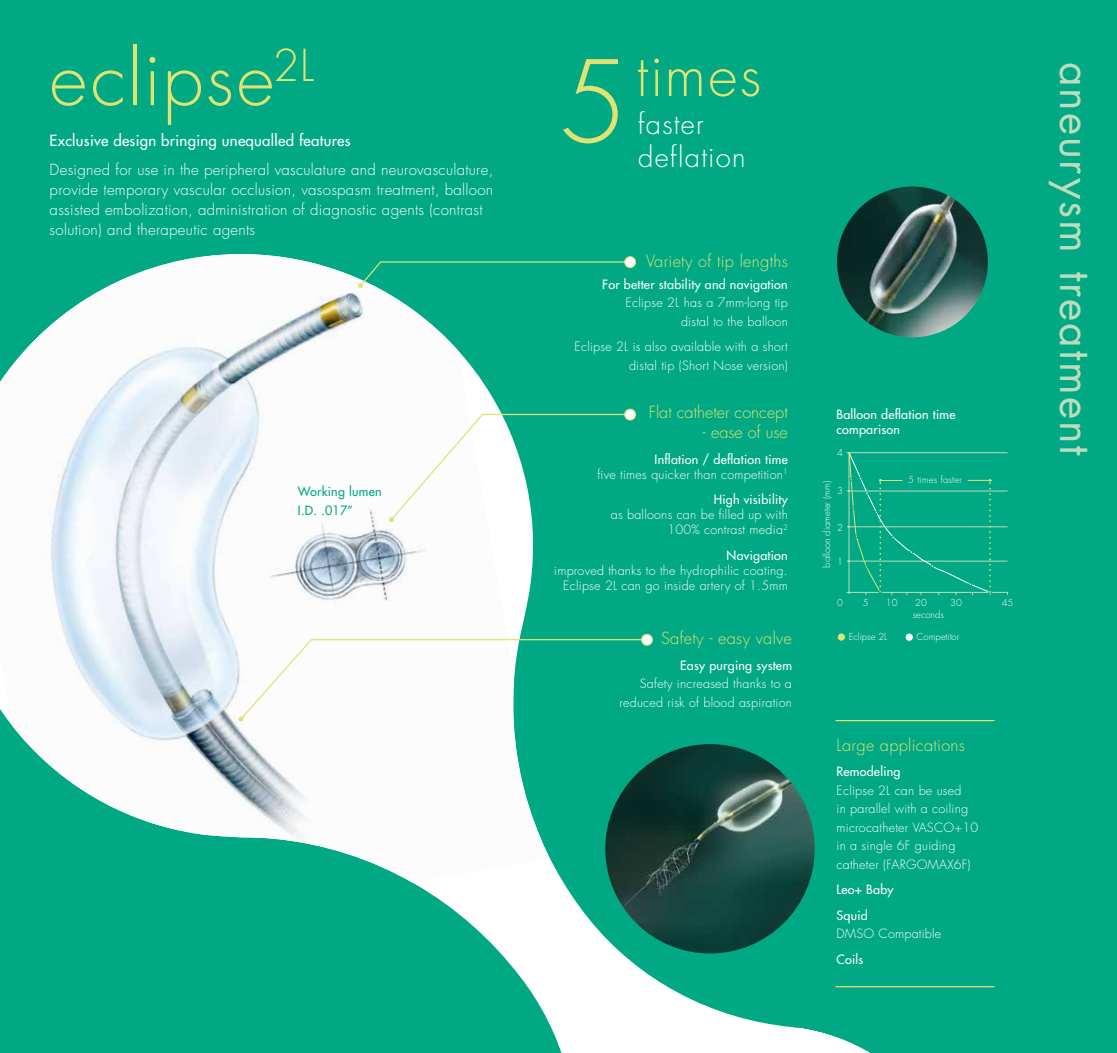
<style>
.page{position:relative;width:1117px;height:1053px;background:#fff}
.page>*{position:absolute;margin:0;border:0;box-sizing:border-box;transform-origin:0 0}
.t1{font:300 73.5px "Futura";letter-spacing:.035em;color:#e0e371}
.t2{font:300 57px "Futura";letter-spacing:.04em;color:#e0e371}
.t3{font:42.5px "Futura";letter-spacing:.045em;color:#bcdcbc}
.t4{font:300 27.5px/33px "Futura";letter-spacing:.045em;color:#fff}
.t5{font:300 16.25px "Futura";letter-spacing:.02em;color:#e0e371}
.t6{font:300 16.25px "Futura";color:#e0e371}
.t7{font:300 15px/20px "Futura";letter-spacing:.02em;color:#fff}
.t8{font:15px "Futura";letter-spacing:.02em;color:#fff}
.t9{font:300 12.5px/18.5px "Futura";letter-spacing:.02em;color:#fff;text-align:right}
.t10{font:12.5px/15px "Futura";letter-spacing:.02em;color:#fff}
.t11{font:12.5px/18.5px "Futura";letter-spacing:.02em;color:#00a884}
.t12{font:300 9.38px "Futura";color:#fff}
.t13{font:300 9.38px "Futura";letter-spacing:.02em;color:#fff}
.s1{font-size:110.25px}
.s2{font-weight:400}
</style>
<div class="page">
<div style="left:0;top:0;width:1116px;height:1052px;background:#00a884"></div>
<svg style="left:411px;top:256px;width:570px;height:796px"></svg>
<img style="left:0;top:254px;width:545px;height:628px">
<svg style="left:358px;top:261px;width:273px;height:27px"></svg>
<div style="left:624px;top:257px;width:11px;height:10px;background:#fff;border-radius:50%"></div>
<div style="left:624px;top:256px;width:11px;height:12px;border:1px solid #e0e371;border-radius:50%"></div>
<svg style="left:238px;top:638px;width:410px;height:83px"></svg>
<div style="left:641px;top:634px;width:11px;height:11px;background:#fff;border-radius:50%"></div>
<div style="left:641px;top:634px;width:11px;height:11px;border:1px solid #e0e371;border-radius:50%"></div>
<img style="left:836px;top:186px;width:151px;height:151px;border-radius:75px">
<img style="left:605px;top:744px;width:209px;height:209px;border-radius:105px">
<hr style="left:846px;top:452px;width:161px;height:1px;background:#bcdcbc">
<hr style="left:846px;top:490px;width:161px;height:1px;background:#bcdcbc">
<hr style="left:846px;top:526px;width:161px;height:1px;background:#bcdcbc">
<hr style="left:846px;top:560px;width:161px;height:1px;background:#bcdcbc">
<hr style="left:846px;top:592px;width:161px;height:1px;background:#bcdcbc">
<svg style="left:848px;top:452px;width:143px;height:143px"></svg>
<div style="left:837px;top:633px;width:8px;height:8px;background:#e0e371;border-radius:50%"></div>
<div style="left:836px;top:632px;width:9px;height:9px;border:1px solid #00a884;border-radius:50%"></div>
<div style="left:904px;top:633px;width:9px;height:8px;background:#fff;border-radius:50%"></div>
<div style="left:904px;top:632px;width:9px;height:9px;border:1px solid #00a884;border-radius:50%"></div>
<hr style="left:835px;top:720px;width:158px;height:1px;background:#e0e371">
<hr style="left:835px;top:985px;width:158px;height:2px;background:#e0e371">
<svg style="left:389px;top:413px;width:242px;height:109px"></svg>
<div style="left:624px;top:409px;width:11px;height:11px;background:#fff;border-radius:50%"></div>
<div style="left:624px;top:409px;width:11px;height:11px;border:1px solid #e0e371;border-radius:50%"></div>
<h1 class="t1" style="left:50px;top:31px;width:266px">eclipse<sup>2L</sup></h1>
<p class="t8" style="left:50px;top:131px;width:302px">Exclusive design bringing unequalled features</p>
<p class="t7" style="left:50px;top:160px;width:445px">Designed for use in the peripheral vasculature and neurovasculature, provide temporary vascular occlusion, vasospasm treatment, balloon assisted embolization, administration of diagnostic agents (contrast solution) and therapeutic agents</p>
<p class="t11" style="left:298px;top:482px;width:85px">Working lumen<br>I.D. .017”</p>
<h2 class="t2" style="left:559px;top:39px;width:203px"><span class="s1">5</span>times</h2>
<h3 class="t4" style="left:638px;top:108px;width:109px">faster deflation</h3>
<h3 class="t5" style="left:646px;top:250px;width:143px">Variety of tip lengths</h3>
<p class="t10" style="left:602px;top:276px;width:187px">For better stability and navigation</p>
<p class="t9" style="left:625px;top:293px;width:164px">Eclipse 2L has a 7mm-long tip distal to the balloon</p>
<p class="t9" style="left:574px;top:337px;width:215px">Eclipse 2L is also available with a short distal tip (Short Nose version)</p>
<h3 class="t6" style="left:648px;top:402px;width:140px">Flat catheter concept</h3>
<h3 class="t6" style="left:702px;top:421px;width:86px">- ease of use</h3>
<p class="t9" style="left:597px;top:451px;width:192px;line-height:15px"><span class="s2">Inflation / deflation time<br></span>five times quicker than competition<sup>1</sup></p>
<p class="t10" style="left:713px;top:492px;width:76px">High visibility</p>
<p class="t9" style="left:610px;top:507px;width:178px;line-height:15px">as balloons can be filled up with<br>100% contrast media<sup>2</sup></p>
<p class="t10" style="left:726px;top:547px;width:63px">Navigation</p>
<p class="t9" style="left:554px;top:562px;width:235px;line-height:15px">improved thanks to the hydrophilic coating.<br>Eclipse 2L can go inside artery of 1.5mm</p>
<h3 class="t5" style="left:661px;top:628px;width:132px">Safety - easy valve</h3>
<p class="t10" style="left:680px;top:658px;width:113px">Easy purging system</p>
<p class="t9" style="left:619px;top:674px;width:174px">Safety increased thanks to a reduced risk of blood aspiration</p>
<p class="t10" style="left:836px;top:406px;width:120px">Balloon deflation time comparison</p>
<p class="t12" style="left:836px;top:446px;width:7px">4</p>
<p class="t12" style="left:820px;top:567px;width:88px;rotate:-90deg">balloon diameter (mm)</p>
<p class="t12" style="left:836px;top:485px;width:7px">3</p>
<p class="t12" style="left:836px;top:521px;width:7px">2</p>
<p class="t12" style="left:836px;top:556px;width:7px">1</p>
<p class="t12" style="left:836px;top:596px;width:7px">0</p>
<p class="t12" style="left:862px;top:596px;width:7px">5</p>
<p class="t13" style="left:908px;top:474px;width:55px">5 times faster</p>
<p class="t12" style="left:885px;top:596px;width:13px">10</p>
<p class="t12" style="left:915px;top:596px;width:13px">20</p>
<p class="t12" style="left:950px;top:596px;width:13px">30</p>
<p class="t12" style="left:1001px;top:596px;width:13px">45</p>
<p class="t12" style="left:912px;top:609px;width:33px">seconds</p>
<p class="t12" style="left:848px;top:630px;width:40px">Eclipse 2L</p>
<p class="t12" style="left:916px;top:630px;width:44px">Competitor</p>
<h3 class="t5" style="left:836px;top:734px;width:130px">Large applications</h3>
<p class="t10" style="left:836px;top:764px;width:65px">Remodeling</p>
<p class="t9" style="left:836px;top:781px;width:143px;text-align:left">Eclipse 2L can be used<br>in parallel with a coiling microcatheter VASCO+10 in a single 6F guiding catheter (FARGOMAX6F)</p>
<p class="t10" style="left:836px;top:876px;width:59px;line-height:25.5px">Leo+ Baby<br>Squid</p>
<p class="t9" style="left:836px;top:924px;width:106px">DMSO Compatible</p>
<p class="t10" style="left:836px;top:951px;width:28px">Coils</p>
<h3 class="t3" style="left:1104px;top:62px;width:395px;rotate:90deg">aneurysm treatment</h3>
</div>
